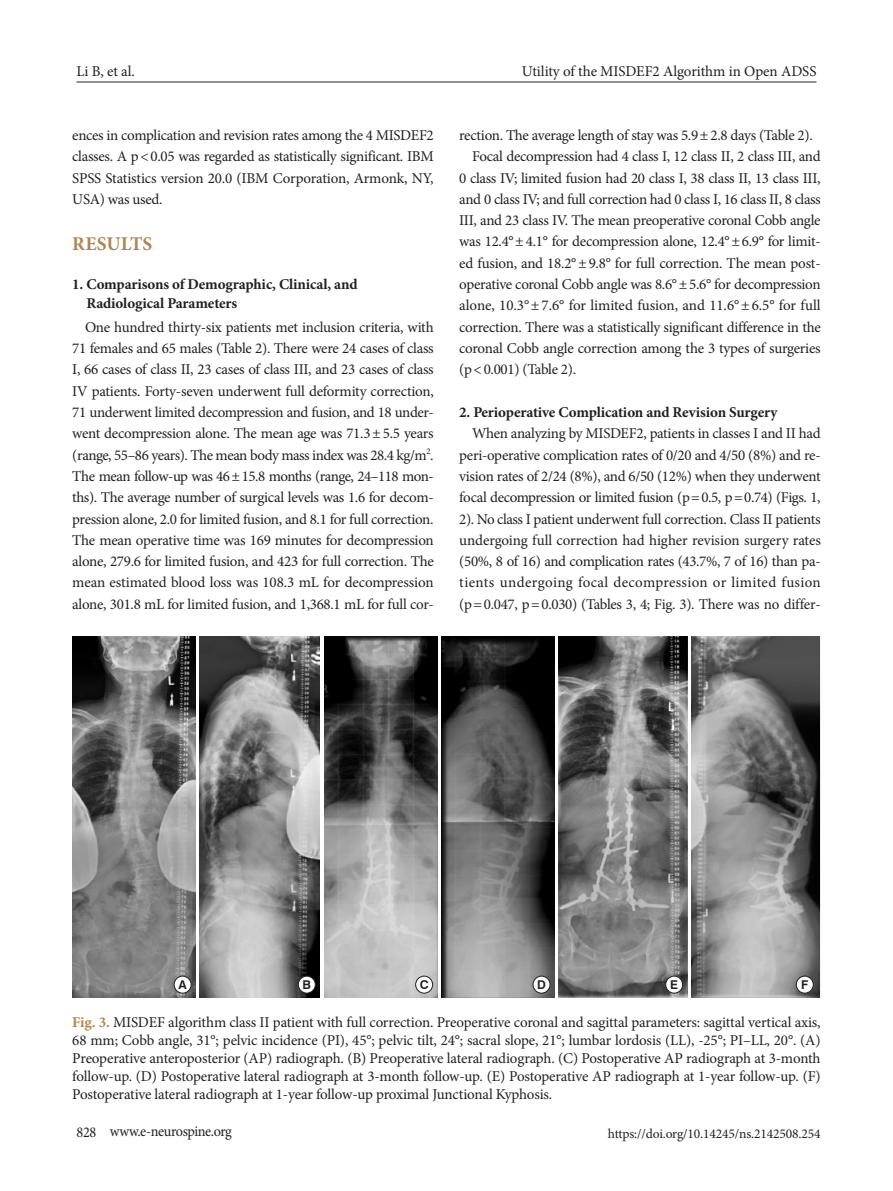
<style>
.page{position:relative;width:893px;height:1191px;background:#fff}
.page>*{position:absolute;margin:0;border:0;box-sizing:border-box;transform-origin:0 0}
.대제목{font:700 19.5px "Minion Pro";color:#b28450}
.본문{font:15px/21.3px "Minion Pro";letter-spacing:-.02em;color:#231f20;text-align:justify}
.표그림캡션{font:15px/18px "Minion Pro";letter-spacing:-.015em;color:#231f20;text-align:justify}
.중제목{font:700 15px/19.2px "Minion Pro";letter-spacing:-.01em;color:#231f20}
.본문-2{font:15px "Minion Pro";letter-spacing:-.02em;color:#231f20;scale:.95 1}
.t1{font:13.5px "Minion Pro";letter-spacing:-.01em;color:#231f20}
.t2{font:700 12.15px "Swiss 721 BT";color:#231f20}
.s1{font-weight:700;color:#b28450}
</style>
<div class="page">
<hr style="left:77px;top:82px;width:739px;height:1px;background:#231f20">
<img style="left:692px;top:636px;width:129px;height:361px">
<img style="left:559px;top:636px;width:128px;height:361px">
<img style="left:441px;top:636px;width:113px;height:361px">
<img style="left:324px;top:636px;width:113px;height:361px">
<img style="left:200px;top:636px;width:120px;height:361px">
<img style="left:72px;top:636px;width:124px;height:361px">
<div style="left:174px;top:976px;width:17px;height:17px;background:#fff;border-radius:50%"></div>
<div style="left:174px;top:976px;width:17px;height:17px;border:1px solid #231f20;border-radius:50%"></div>
<div style="left:298px;top:976px;width:17px;height:17px;background:#fff;border-radius:50%"></div>
<div style="left:298px;top:976px;width:17px;height:17px;border:1px solid #231f20;border-radius:50%"></div>
<div style="left:416px;top:976px;width:17px;height:17px;background:#fff;border-radius:50%"></div>
<div style="left:415px;top:976px;width:18px;height:17px;border:1px solid #231f20;border-radius:50%"></div>
<div style="left:533px;top:976px;width:17px;height:17px;background:#fff;border-radius:50%"></div>
<div style="left:533px;top:976px;width:17px;height:17px;border:1px solid #231f20;border-radius:50%"></div>
<div style="left:666px;top:976px;width:17px;height:17px;background:#fff;border-radius:50%"></div>
<div style="left:665px;top:976px;width:18px;height:17px;border:1px solid #231f20;border-radius:50%"></div>
<div style="left:796px;top:976px;width:17px;height:17px;background:#fff;border-radius:50%"></div>
<div style="left:796px;top:976px;width:17px;height:17px;border:1px solid #231f20;border-radius:50%"></div>
<p class="본문" style="left:77px;top:61px;width:60px">Li B, et al.</p>
<p class="본문" style="left:522px;top:61px;width:296px">Utility of the MISDEF2 Algorithm in Open ADSS</p>
<p class="본문" style="left:72px;top:125px;width:363px">ences in complication and revision rates among the 4 MISDEF2 classes. A p&lt; 0.05 was regarded as statistically significant. IBM SPSS Statistics version 20.0 (IBM Corporation, Armonk, NY, USA) was used.</p>
<p class="대제목" style="left:72px;top:230px;width:82px">RESULTS</p>
<p class="중제목" style="left:86px;top:274px;width:273px;text-indent:-14px">1. Comparisons of Demographic, Clinical, and<br>Radiological Parameters</p>
<p class="본문" style="left:72px;top:316px;width:363px;text-align:left;text-indent:13px">One hundred thirty-six patients met inclusion criteria, with 71 females and 65 males (Table 2). There were 24 cases of class I, 66 cases of class II, 23 cases of class III, and 23 cases of class IV patients. Forty-seven underwent full deformity correction, 71 underwent limited decompression and fusion, and 18 under&shy;went decompression alone. The mean age was 71.3± 5.5 years (range, 55–86 years). The mean body mass index was 28.4 kg/m<sup>2</sup>.<br>The mean follow-up was 46±15.8 months (range, 24–118 mon&shy;ths). The average number of surgical levels was 1.6 for decom&shy;pression alone, 2.0 for limited fusion, and 8.1 for full correction.<br>The mean operative time was 169 minutes for decompression alone, 279.6 for limited fusion, and 423 for full correction. The mean estimated blood loss was 108.3 mL for decompression alone, 301.8 mL for limited fusion, and 1,368.1 mL for full cor-</p>
<p class="본문" style="left:459px;top:125px;width:355px">rection. The average length of stay was 5.9± 2.8 days (Table 2).</p>
<p class="본문" style="left:459px;top:146px;width:363px;text-indent:13px">Focal decompression had 4 class I, 12 class II, 2 class III, and 0 class IV; limited fusion had 20 class I, 38 class II, 13 class III, and 0 class IV; and full correction had 0 class I, 16 class II, 8 class III, and 23 class IV. The mean preoperative coronal Cobb angle was 12.4°± 4.1° for decompression alone, 12.4°± 6.9° for limit&shy;ed fusion, and 18.2°± 9.8° for full correction. The mean post&shy;operative coronal Cobb angle was 8.6°± 5.6° for decompression alone, 10.3° ± 7.6° for limited fusion, and 11.6° ± 6.5° for full correction. There was a statistically significant difference in the coronal Cobb angle correction among the 3 types of surgeries (p&lt; 0.001) (Table 2).</p>
<p class="중제목" style="left:459px;top:402px;width:320px">2. Perioperative Complication and Revision Surgery</p>
<p class="본문" style="left:459px;top:423px;width:363px;text-indent:13px">When analyzing by MISDEF2, patients in classes I and II had peri-operative complication rates of 0/20 and 4/50 (8%) and re&shy;vision rates of 2/24 (8%), and 6/50 (12%) when they underwent focal decompression or limited fusion (p=0.5, p=0.74) (Figs. 1, 2). No class I patient underwent full correction. Class II patients undergoing full correction had higher revision surgery rates (50%, 8 of 16) and complication rates (43.7%, 7 of 16) than pa&shy;tients undergoing focal decompression or limited fusion (p= 0.047, p= 0.030) (Tables 3, 4; Fig. 3). There was no differ-</p>
<p class="t2" style="left:178px;top:977px;width:10px">A</p>
<p class="t2" style="left:303px;top:977px;width:10px">B</p>
<p class="t2" style="left:420px;top:977px;width:10px">C</p>
<p class="t2" style="left:537px;top:977px;width:10px">D</p>
<p class="t2" style="left:670px;top:977px;width:9px">E</p>
<p class="t2" style="left:801px;top:977px;width:9px">F</p>
<p class="표그림캡션" style="left:72px;top:1013px;width:750px"><span class="s1">Fig. 3.</span> MISDEF algorithm class II patient with full correction. Preoperative coronal and sagittal parameters: sagittal vertical axis, 68 mm; Cobb angle, 31°; pelvic incidence (PI), 45°; pelvic tilt, 24°; sacral slope, 21°; lumbar lordosis (LL), -25°; PI–LL, 20°. (A)<br>Preoperative anteroposterior (AP) radiograph. (B) Preoperative lateral radiograph. (C) Postoperative AP radiograph at 3-month follow-up. (D) Postoperative lateral radiograph at 3-month follow-up. (E) Postoperative AP radiograph at 1-year follow-up. (F)<br>Postoperative lateral radiograph at 1-year follow-up proximal Junctional Kyphosis.</p>
<p class="본문-2" style="left:77px;top:1121px;width:165px">828 www.e-neurospine.org</p>
<p class="t1" style="left:608px;top:1124px;width:214px">https://doi.org/10.14245/ns.2142508.254</p>
</div>
